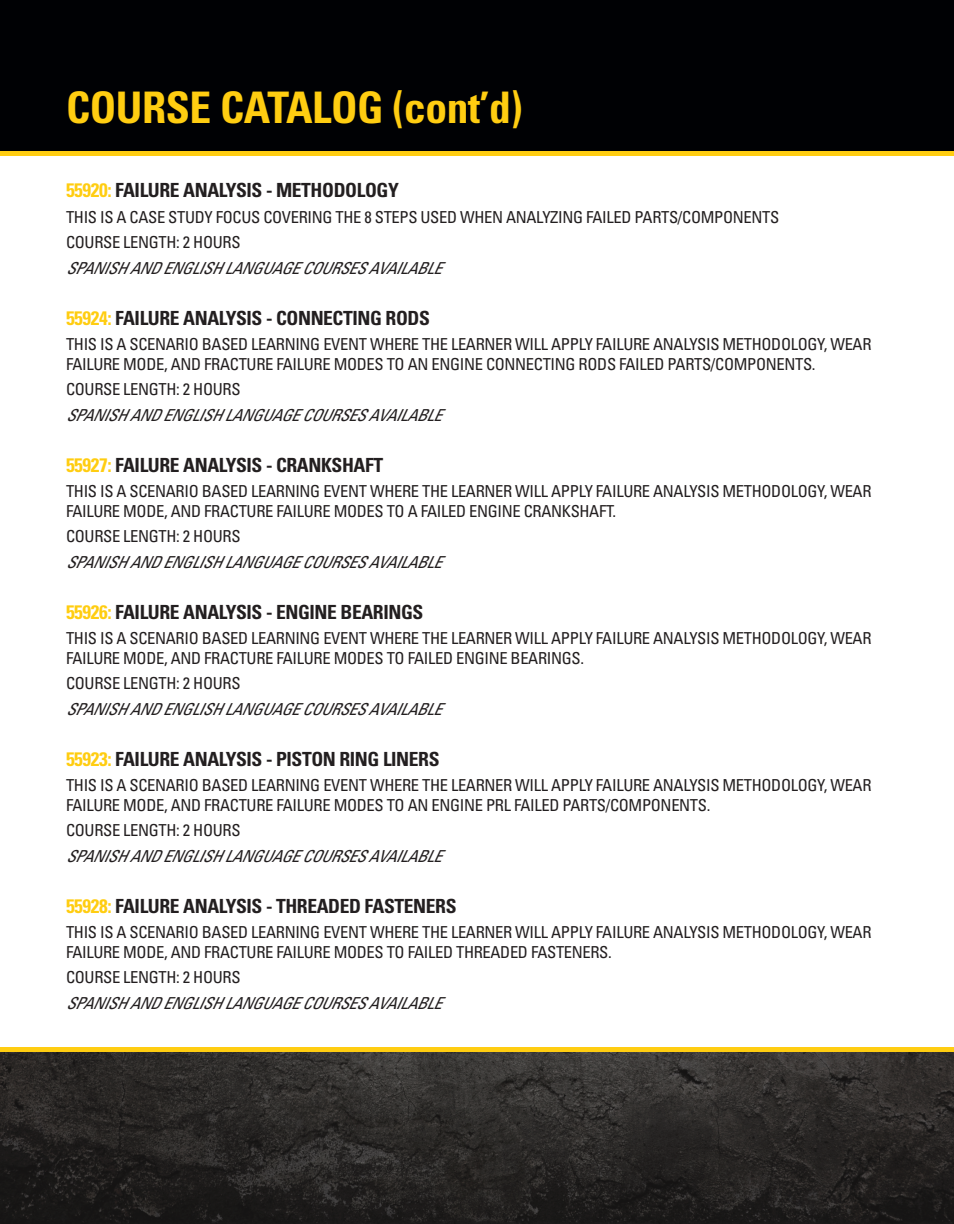
<style>
.page{position:relative;width:954px;height:1224px;background:#fff}
.page>*{position:absolute;margin:0;border:0;box-sizing:border-box;transform-origin:0 0}
.t1{font:700 condensed 43.5px "Univers LT Std";letter-spacing:-.01em;color:#ffcd11}
.t2{font:700 condensed 19.5px "Univers LT Std";letter-spacing:-.02em;color:#231f20}
.t3{font:condensed 16.5px/19.5px "Univers LT Std";letter-spacing:-.02em;color:#231f20}
.t4{font:italic condensed 16.5px "Univers LT Std";color:#231f20}
.s1{color:#ffcd11}
</style>
<div class="page">
<div style="left:0;top:0;width:954px;height:156px;background:#000104"></div>
<hr style="left:0;top:152px;width:954px;height:4px;background:#ffcd11">
<svg style="left:0;top:1052px;width:954px;height:172px;background:#2a2726"></svg>
<div style="left:0;top:1047px;width:954px;height:5px;background:#ffcd11"></div>
<p class="t1" style="left:66px;top:81px;width:458px">COURSE CATALOG (cont’d)</p>
<p class="t2" style="left:66px;top:178px;width:334px"><span class="s1">55920:</span> FAILURE ANALYSIS - METHODOLOGY</p>
<p class="t3" style="left:66px;top:207px;width:715px">THIS IS A CASE STUDY FOCUS COVERING THE 8 STEPS USED WHEN ANALYZING FAILED PARTS/COMPONENTS</p>
<p class="t3" style="left:66px;top:232px;width:176px">COURSE LENGTH: 2 HOURS</p>
<p class="t4" style="left:66px;top:257px;width:386px">SPANISHANDENGLISHLANGUAGECOURSESAVAILABLE</p>
<p class="t2" style="left:66px;top:306px;width:365px"><span class="s1">55924:</span> FAILURE ANALYSIS - CONNECTING RODS</p>
<p class="t3" style="left:66px;top:334px;width:807px">THIS IS A SCENARIO BASED LEARNING EVENT WHERE THE LEARNER WILL APPLY FAILURE ANALYSIS METHODOLOGY, WEAR<br>FAILURE MODE, AND FRACTURE FAILURE MODES TO AN ENGINE CONNECTING RODS FAILED PARTS/COMPONENTS.</p>
<p class="t3" style="left:66px;top:379px;width:176px">COURSE LENGTH: 2 HOURS</p>
<p class="t4" style="left:66px;top:404px;width:386px">SPANISHANDENGLISHLANGUAGECOURSESAVAILABLE</p>
<p class="t2" style="left:66px;top:453px;width:319px"><span class="s1">55927:</span> FAILURE ANALYSIS - CRANKSHAFT</p>
<p class="t3" style="left:66px;top:481px;width:807px">THIS IS A SCENARIO BASED LEARNING EVENT WHERE THE LEARNER WILL APPLY FAILURE ANALYSIS METHODOLOGY, WEAR<br>FAILURE MODE, AND FRACTURE FAILURE MODES TO A FAILED ENGINE CRANKSHAFT.</p>
<p class="t3" style="left:66px;top:526px;width:176px">COURSE LENGTH: 2 HOURS</p>
<p class="t4" style="left:66px;top:551px;width:386px">SPANISHANDENGLISHLANGUAGECOURSESAVAILABLE</p>
<p class="t2" style="left:66px;top:600px;width:359px"><span class="s1">55926:</span> FAILURE ANALYSIS - ENGINE BEARINGS</p>
<p class="t3" style="left:66px;top:628px;width:807px">THIS IS A SCENARIO BASED LEARNING EVENT WHERE THE LEARNER WILL APPLY FAILURE ANALYSIS METHODOLOGY, WEAR<br>FAILURE MODE, AND FRACTURE FAILURE MODES TO FAILED ENGINE BEARINGS.</p>
<p class="t3" style="left:66px;top:673px;width:176px">COURSE LENGTH: 2 HOURS</p>
<p class="t4" style="left:66px;top:698px;width:386px">SPANISHANDENGLISHLANGUAGECOURSESAVAILABLE</p>
<p class="t2" style="left:66px;top:747px;width:375px"><span class="s1">55923:</span> FAILURE ANALYSIS - PISTON RING LINERS</p>
<p class="t3" style="left:66px;top:775px;width:807px">THIS IS A SCENARIO BASED LEARNING EVENT WHERE THE LEARNER WILL APPLY FAILURE ANALYSIS METHODOLOGY, WEAR<br>FAILURE MODE, AND FRACTURE FAILURE MODES TO AN ENGINE PRL FAILED PARTS/COMPONENTS.</p>
<p class="t3" style="left:66px;top:820px;width:176px">COURSE LENGTH: 2 HOURS</p>
<p class="t4" style="left:66px;top:845px;width:386px">SPANISHANDENGLISHLANGUAGECOURSESAVAILABLE</p>
<p class="t2" style="left:66px;top:894px;width:392px"><span class="s1">55928:</span> FAILURE ANALYSIS - THREADED FASTENERS</p>
<p class="t3" style="left:66px;top:922px;width:807px">THIS IS A SCENARIO BASED LEARNING EVENT WHERE THE LEARNER WILL APPLY FAILURE ANALYSIS METHODOLOGY, WEAR<br>FAILURE MODE, AND FRACTURE FAILURE MODES TO FAILED THREADED FASTENERS.</p>
<p class="t3" style="left:66px;top:967px;width:176px">COURSE LENGTH: 2 HOURS</p>
<p class="t4" style="left:66px;top:992px;width:386px">SPANISHANDENGLISHLANGUAGECOURSESAVAILABLE</p>
</div>
